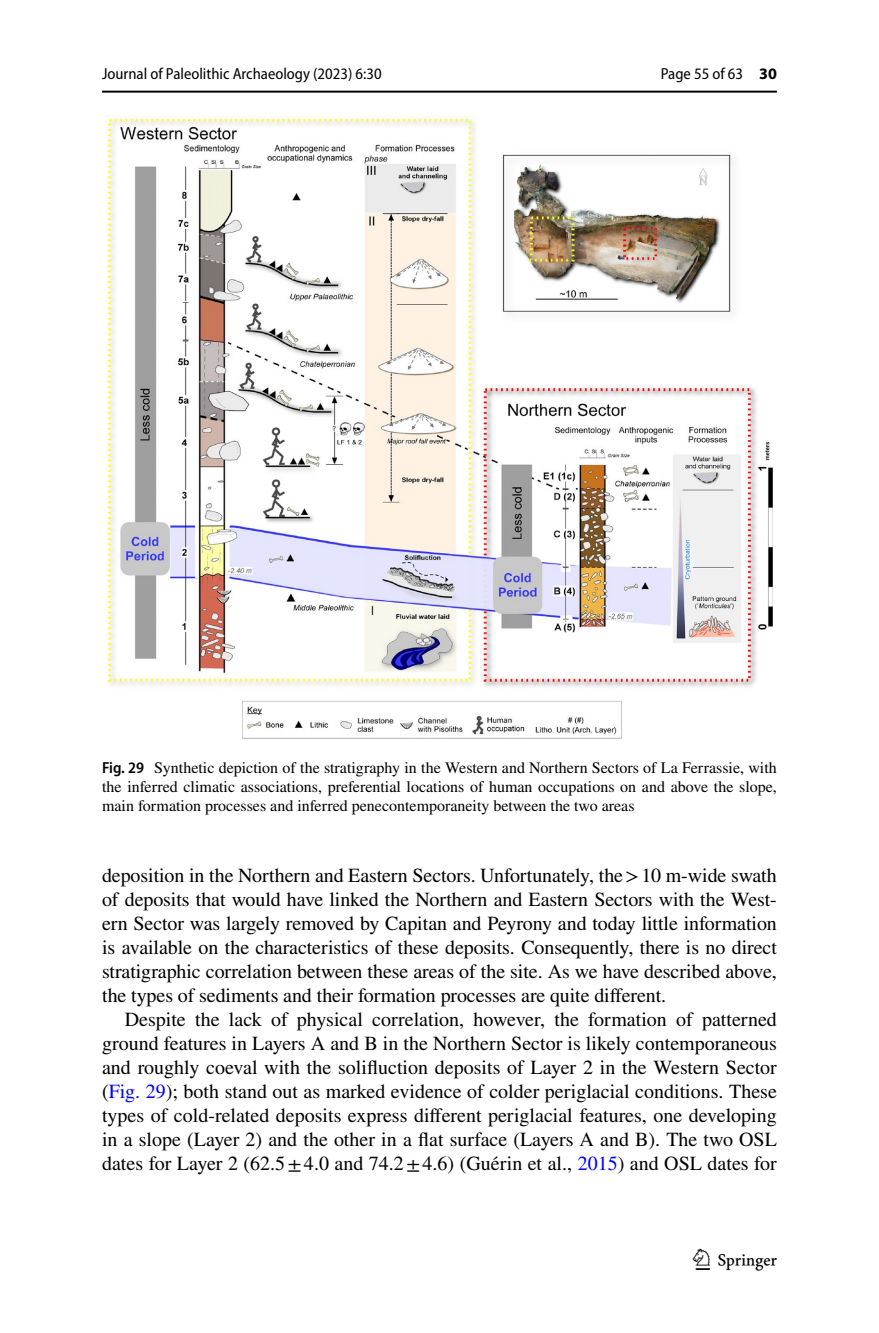
<style>
.page{position:relative;width:879px;height:1333px;background:#fff}
.page>*{position:absolute;margin:0;border:0;box-sizing:border-box;transform-origin:0 0}
.t1{font:30px "Springnew Regular 3";color:#000}
.t2{font:20px/24px "STIX";letter-spacing:-.005em;color:#000;text-align:justify}
.t3{font:16px/19px "STIX";color:#000;text-align:justify}
.t4{font:semi-condensed 16px "Myriad Pro";color:#000}
.s1{font-weight:700;font-stretch:normal}
.s2{font-family:"Myriad Pro";font-weight:600;font-stretch:semi-condensed}
.s3{color:#00f}
</style>
<div class="page">
<hr style="left:102px;top:91px;width:675px;height:2px;background:#000">
<img style="left:106px;top:116px;width:666px;height:622px">
<p class="t4" style="left:102px;top:65px;width:281px">Journal of Paleolithic Archaeology (2023) 6:30</p>
<p class="t4" style="left:661px;top:65px;width:118px">Page 55 of 63 <span class="s1">30</span></p>
<p class="t3" style="left:102px;top:759px;width:676px"><span class="s2">Fig. 29</span> Synthetic depiction of the stratigraphy in the Western and Northern Sectors of La Ferrassie, with the inferred climatic associations, preferential locations of human occupations on and above the slope, main formation processes and inferred penecontemporaneity between the two areas</p>
<p class="t2" style="left:102px;top:864px;width:676px">deposition in the Northern and Eastern Sectors. Unfortunately, the&gt;10 m-wide swath of deposits that would have linked the Northern and Eastern Sectors with the West&shy;ern Sector was largely removed by Capitan and Peyrony and today little information is available on the characteristics of these deposits. Consequently, there is no direct stratigraphic correlation between these areas of the site. As we have described above, the types of sediments and their formation processes are quite different.</p>
<p class="t2" style="left:102px;top:1008px;width:676px;text-indent:23px">Despite the lack of physical correlation, however, the formation of patterned ground features in Layers A and B in the Northern Sector is likely contemporaneous and roughly coeval with the solifluction deposits of Layer 2 in the Western Sector (<span class="s3">Fig. 29</span>); both stand out as marked evidence of colder periglacial conditions. These types of cold-related deposits express different periglacial features, one developing in a slope (Layer 2) and the other in a flat surface (Layers A and B). The two OSL dates for Layer 2 (62.5±4.0 and 74.2±4.6) (Guérin et al., <span class="s3">2015</span>) and OSL dates for</p>
<h1 class="t1" style="left:696px;top:1248px;width:83px">1 3</h1>
</div>
